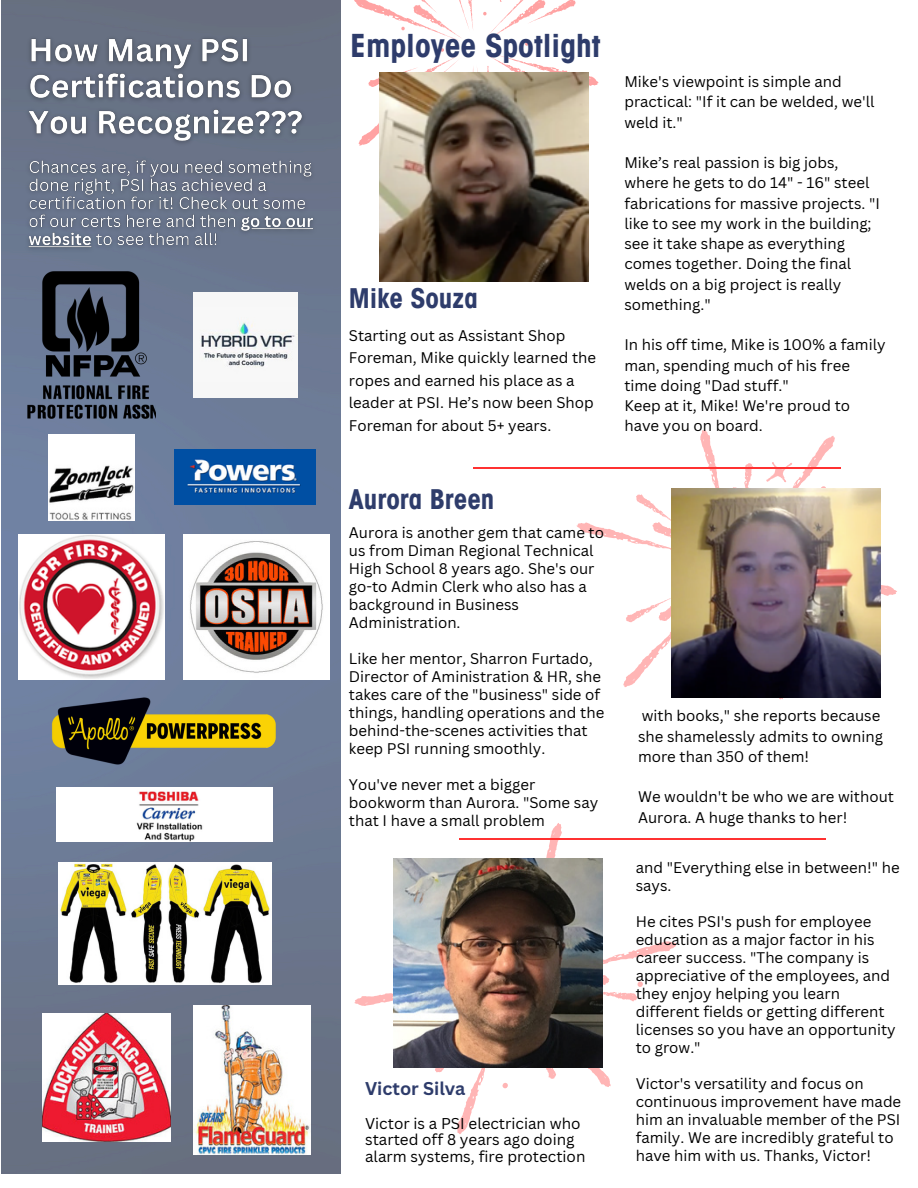
<style>
.page{position:relative;width:918px;height:1188px;background:#fff}
.page>*{position:absolute;margin:0;border:0;box-sizing:border-box;transform-origin:0 0}
.t1{font:700 condensed 31.5px "ITC Avant Garde Std";color:#2e3c6b}
.t2{font:700 condensed 27px "ITC Avant Garde Std";color:#2e3c6b}
.t3{font:700 18px "Canva Sans";color:#2e3c6b}
.t4{font:15.3px/16.8px "Canva Sans";color:#000}
.t5{font:15px/18px "Canva Sans";color:#000}
</style>
<div class="page">
<img style="left:2px;top:0;width:338px;height:1174px">
<svg style="left:576px;top:430px;width:321px;height:270px"></svg>
<img style="left:672px;top:488px;width:208px;height:209px">
<svg style="left:354px;top:0;width:244px;height:195px"></svg>
<img style="left:379px;top:73px;width:209px;height:209px">
<svg style="left:354px;top:823px;width:322px;height:311px"></svg>
<img style="left:394px;top:858px;width:209px;height:209px">
<hr style="left:474px;top:467px;width:366px;height:2px;background:#ff3131">
<hr style="left:459px;top:838px;width:367px;height:2px;background:#ff3131">
<img style="left:21px;top:271px;width:135px;height:147px">
<img style="left:49px;top:435px;width:85px;height:85px">
<img style="left:193px;top:292px;width:105px;height:105px">
<img style="left:41px;top:608px;width:246px;height:246px">
<img style="left:58px;top:863px;width:214px;height:121px">
<img style="left:184px;top:535px;width:145px;height:145px">
<img style="left:175px;top:450px;width:140px;height:55px">
<img style="left:19px;top:535px;width:145px;height:145px">
<img style="left:193px;top:1006px;width:117px;height:148px">
<img style="left:42px;top:1013px;width:129px;height:128px">
<img style="left:56px;top:788px;width:216px;height:54px">
<img style="left:21px;top:28px;width:301px;height:230px">
<p class="t1" style="left:350px;top:34px;width:252px">Employee Spotlight</p>
<p class="t2" style="left:349px;top:288px;width:131px">Mike Souza</p>
<p class="t5" style="left:349px;top:324px;width:249px;line-height:22.5px">Starting out as Assistant Shop<br>Foreman, Mike quickly learned the ropes and earned his place as a leader at PSI. He’s now been Shop<br>Foreman for about 5+ years.</p>
<p class="t5" style="left:624px;top:71px;width:252px;line-height:20.2px">Mike's viewpoint is simple and practical: "If it can be welded, we'll weld it."</p>
<p class="t5" style="left:624px;top:152px;width:257px;line-height:20.2px">Mike’s real passion is big jobs, where he gets to do 14" - 16" steel fabrications for massive projects. "I like to see my work in the building; see it take shape as everything comes together. Doing the final welds on a big project is really something."</p>
<p class="t5" style="left:624px;top:334px;width:263px;line-height:20.2px">In his off time, Mike is 100% a family man, spending much of his free time doing "Dad stuff."</p>
<p class="t5" style="left:624px;top:395px;width:227px;line-height:20.2px">Keep at it, Mike! We're proud to have you on board.</p>
<p class="t2" style="left:349px;top:490px;width:147px">Aurora Breen</p>
<h1 class="t5" style="left:349px;top:523px;width:257px">Aurora is another gem that came to us from Diman Regional Technical<br>High School 8 years ago. She's our go-to Admin Clerk who also has a background in Business<br>Administration.</h1>
<p class="t5" style="left:349px;top:649px;width:257px">Like her mentor, Sharron Furtado, Director of Aministration &amp; HR, she takes care of the "business" side of things, handling operations and the behind-the-scenes activities that keep PSI running smoothly.</p>
<p class="t5" style="left:349px;top:775px;width:251px">You've never met a bigger bookworm than Aurora. "Some say that I have a small problem</p>
<p class="t3" style="left:365px;top:1076px;width:102px">Victor Silva</p>
<p class="t4" style="left:365px;top:1114px;width:222px">Victor is a PSI electrician who started off 8 years ago doing alarm systems, fire protection</p>
<p class="t5" style="left:638px;top:705px;width:247px;line-height:20.2px">with books," she reports because she shamelessly admits to owning more than 350 of them!</p>
<p class="t5" style="left:638px;top:786px;width:257px;line-height:20.2px">We wouldn't be who we are without<br>Aurora. A huge thanks to her!</p>
<p class="t5" style="left:636px;top:858px;width:266px">and "Everything else in between!" he says.</p>
<p class="t5" style="left:636px;top:912px;width:262px">He cites PSI's push for employee education as a major factor in his career success. "The company is appreciative of the employees, and they enjoy helping you learn different fields or getting different licenses so you have an opportunity to grow."</p>
<p class="t5" style="left:636px;top:1074px;width:267px">Victor's versatility and focus on continuous improvement have made him an invaluable member of the PSI family. We are incredibly grateful to have him with us. Thanks, Victor!</p>
</div>
